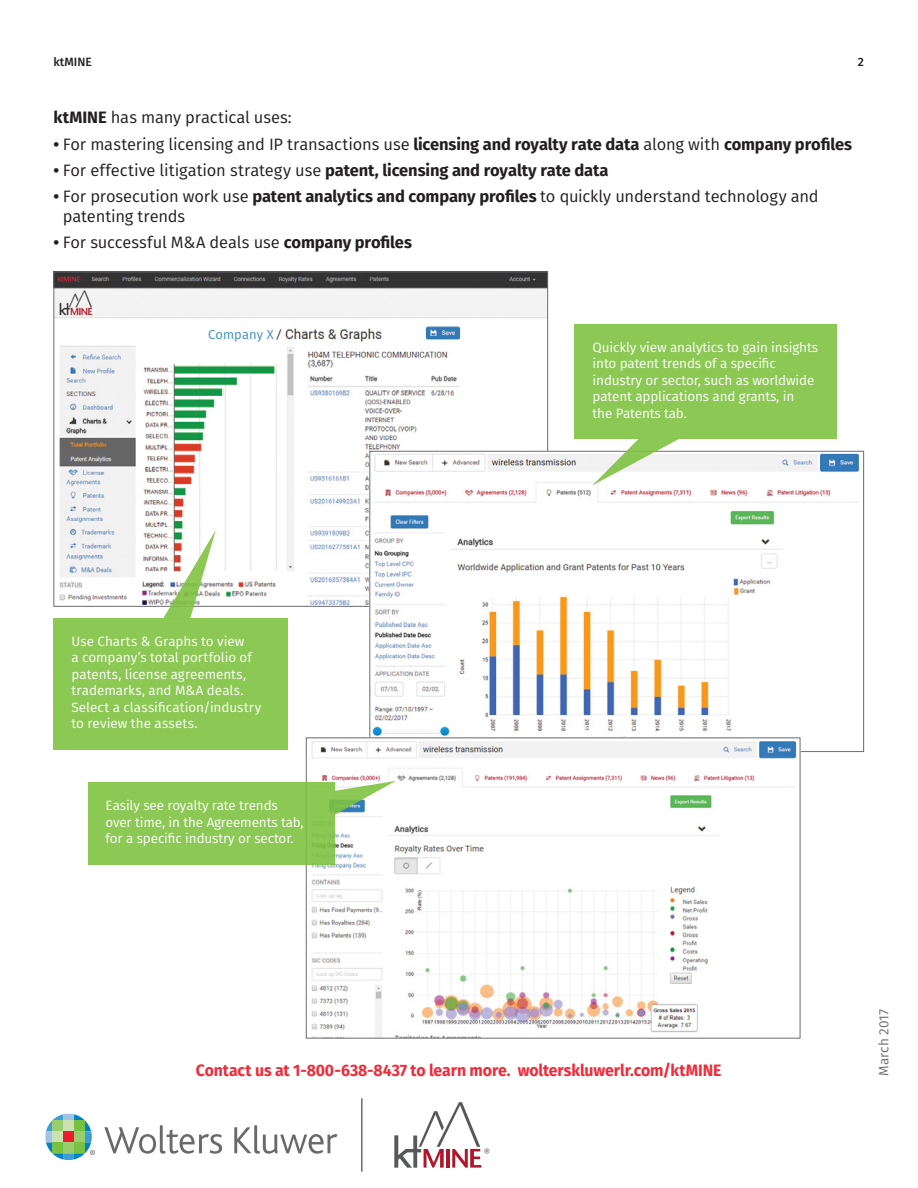
<style>
.page{position:relative;width:918px;height:1188px;background:#fff}
.page>*{position:absolute;margin:0;border:0;box-sizing:border-box;transform-origin:0 0}
.t1{font:16.5px/19.5px "Fira Sans";letter-spacing:-.01em;color:#231f20}
.t2{font:700 16.5px "Fira Sans";letter-spacing:-.01em;color:#231f20}
.t3{font:700 16.5px "Fira Sans";letter-spacing:-.005em;color:#ee2c3b;scale:.96 1}
.t4{font:13.5px/16.5px "Fira Sans";letter-spacing:-.01em;color:#fff}
.t5{font:13.5px "Fira Sans";color:#6c6d70}
.t6{font:13.05px "Fira Sans";letter-spacing:.01em;color:#3c8dc4}
.t7{font:500 12px "Fira Sans";color:#231f20}
.t8{font:10.05px "Fira Sans";color:#636366}
.s1{font-weight:700}
.s2{font-weight:400}
</style>
<div class="page">
<img style="left:55px;top:274px;width:491px;height:331px">
<div style="left:182px;top:327px;width:92px;height:22px;background:#fff"></div>
<img style="left:371px;top:453px;width:488px;height:297px">
<img style="left:308px;top:739px;width:490px;height:298px">
<div style="left:306px;top:737px;width:494px;height:302px;border:1px solid #6c6d70"></div>
<svg style="left:104px;top:1125px;width:118px;height:29px"></svg>
<svg style="left:234px;top:1125px;width:104px;height:29px"></svg>
<svg style="left:45px;top:1114px;width:50px;height:46px"></svg>
<hr style="left:361px;top:1098px;width:2px;height:74px;background:#6c6d70">
<svg style="left:394px;top:1102px;width:87px;height:66px"></svg>
<div style="left:88px;top:783px;width:247px;height:82px;background:#8cc854"></div>
<svg style="left:335px;top:781px;width:61px;height:34px"></svg>
<svg style="left:592px;top:439px;width:87px;height:47px"></svg>
<div style="left:575px;top:324px;width:262px;height:115px;background:#8cc854"></div>
<div style="left:53px;top:618px;width:235px;height:131px;background:#8cc854"></div>
<svg style="left:163px;top:530px;width:53px;height:88px"></svg>
<p class="t7" style="left:53px;top:53px;width:40px">ktMINE</p>
<p class="t7" style="left:858px;top:53px;width:8px">2</p>
<p class="t1" style="left:53px;top:108px;width:240px"><span class="s1">ktMINE</span> has many practical uses:</p>
<p class="t1" style="left:53px;top:134px;width:800px"><span class="s1">•</span> For mastering licensing and IP transactions use <span class="s1">licensing and royalty rate data</span> along with <span class="s1">company profiles</span></p>
<p class="t2" style="left:53px;top:156px;width:557px">• <span class="s2">For effective litigation strategy use</span> patent, licensing and royalty rate data</p>
<p class="t1" style="left:63px;top:186px;width:757px;text-indent:-9px"><span class="s1">•</span> For prosecution work use <span class="s1">patent analytics and company profiles</span> to quickly understand technology and patenting trends</p>
<p class="t1" style="left:53px;top:232px;width:360px"><span class="s1">•</span> For successful M&amp;A deals use <span class="s1">company profiles</span></p>
<p class="t6" style="left:208px;top:325px;width:67px">Company X</p>
<p class="t4" style="left:593px;top:338px;width:227px">Quickly view analytics to gain insights into patent trends of a specific industry or sector, such as worldwide patent applications and grants, in<br>the Patents tab.</p>
<p class="t4" style="left:71px;top:633px;width:191px">Use Charts &amp; Graphs to view<br>a company’s total portfolio of patents, license agreements, trademarks, and M&amp;A deals.<br>Select a classification/industry to review the assets.</p>
<p class="t4" style="left:106px;top:797px;width:200px">Easily see royalty rate trends over time, in the Agreements tab, for a specific industry or sector.</p>
<p class="t3" style="left:196px;top:1056px;width:549px">Contact us at 1-800-638-8437 to learn more. wolterskluwerlr.com/ktMINE</p>
<p class="t8" style="left:484px;top:1145px;width:8px">®</p>
<p class="t5" style="left:874px;top:1076px;width:68px;rotate:-90deg">March 2017</p>
</div>
